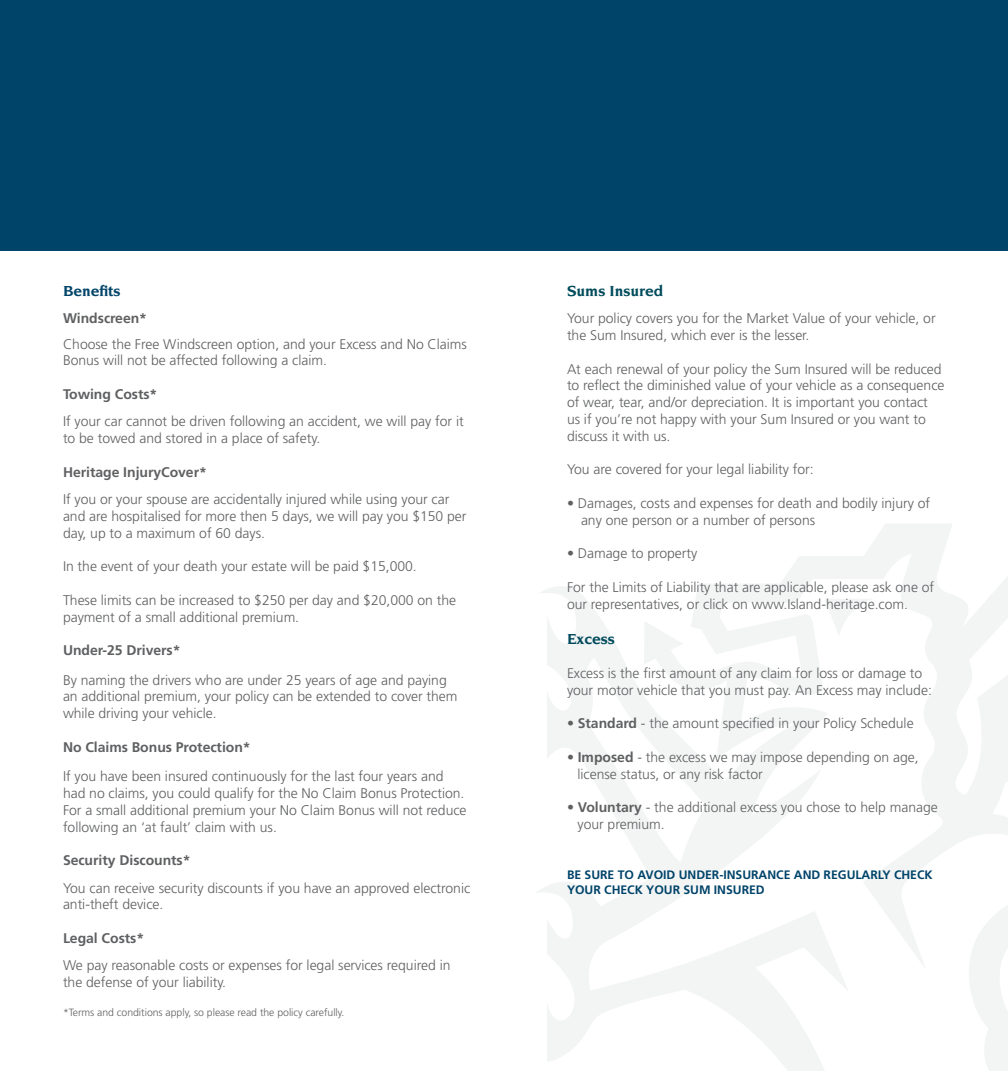
<style>
.page{position:relative;width:1008px;height:1071px;background:#fff}
.page>*{position:absolute;margin:0;border:0;box-sizing:border-box;transform-origin:0 0}
.t1{font:700 15.75px "Novarese";letter-spacing:-.005em;color:#004b5c}
.t2{font:700 15.75px "Novarese";letter-spacing:-.005em;color:#00446a}
.t3{font:300 14px/16.8px "Frutiger LT";letter-spacing:-.005em;color:#5f6062}
.t4{font:700 14px "Frutiger LT";letter-spacing:-.005em;color:#5f6062}
.t5{font:700 12.25px/15.8px "Frutiger LT";letter-spacing:-.005em;color:#00446a}
.t6{font:300 10.5px "Frutiger LT";letter-spacing:-.005em;color:#5f6062}
.s1{font-weight:700}
</style>
<div class="page">
<div style="left:0;top:0;width:517px;height:251px;background:#00446a"></div>
<svg style="left:536px;top:524px;width:472px;height:547px"></svg>
<div style="left:490px;top:0;width:518px;height:251px;background:#00446a"></div>
<p class="t2" style="left:63px;top:282px;width:59px">Benefits</p>
<p class="t4" style="left:63px;top:310px;width:86px">Windscreen*</p>
<p class="t3" style="left:63px;top:336px;width:406px">Choose the Free Windscreen option, and your Excess and No Claims<br>Bonus will not be affected following a claim.</p>
<p class="t4" style="left:63px;top:386px;width:96px">Towing Costs*</p>
<p class="t3" style="left:63px;top:413px;width:402px">If your car cannot be driven following an accident, we will pay for it to be towed and stored in a place of safety.</p>
<p class="t4" style="left:63px;top:464px;width:145px">Heritage InjuryCover*</p>
<p class="t3" style="left:63px;top:491px;width:405px">If you or your spouse are accidentally injured while using your car and are hospitalised for more then 5 days, we will pay you $150 per day, up to a maximum of 60 days.</p>
<p class="t3" style="left:63px;top:558px;width:355px">In the event of your death your estate will be paid $15,000.</p>
<p class="t3" style="left:63px;top:592px;width:395px">These limits can be increased to $250 per day and $20,000 on the payment of a small additional premium.</p>
<p class="t4" style="left:63px;top:642px;width:119px">Under-25 Drivers*</p>
<p class="t3" style="left:63px;top:672px;width:396px">By naming the drivers who are under 25 years of age and paying an additional premium, your policy can be extended to cover them while driving your vehicle.</p>
<p class="t4" style="left:63px;top:739px;width:189px">No Claims Bonus Protection*</p>
<p class="t3" style="left:63px;top:768px;width:405px">If you have been insured continuously for the last four years and had no claims, you could qualify for the No Claim Bonus Protection.<br>For a small additional premium your No Claim Bonus will not reduce following an ‘at fault’ claim with us.</p>
<p class="t4" style="left:63px;top:852px;width:129px">Security Discounts*</p>
<p class="t3" style="left:63px;top:880px;width:409px">You can receive security discounts if you have an approved electronic anti-theft device.</p>
<p class="t4" style="left:63px;top:930px;width:83px">Legal Costs*</p>
<p class="t3" style="left:63px;top:957px;width:389px">We pay reasonable costs or expenses for legal services required in the defense of your liability.</p>
<p class="t6" style="left:63px;top:1006px;width:283px">*Terms and conditions apply, so please read the policy carefully.</p>
<p class="t1" style="left:567px;top:282px;width:98px">Sums Insured</p>
<p class="t3" style="left:567px;top:310px;width:370px">Your policy covers you for the Market Value of your vehicle, or the Sum Insured, which ever is the lesser.</p>
<p class="t3" style="left:567px;top:360px;width:379px">At each renewal of your policy the Sum Insured will be reduced to reflect the diminished value of your vehicle as a consequence of wear, tear, and/or depreciation. It is important you contact us if you’re not happy with your Sum Insured or you want to discuss it with us.</p>
<p class="t3" style="left:567px;top:461px;width:248px">You are covered for your legal liability for:</p>
<p class="t3" style="left:581px;top:495px;width:351px;text-indent:-14px">• Damages, costs and expenses for death and bodily injury of any one person or a number of persons</p>
<p class="t3" style="left:567px;top:545px;width:132px">• Damage to property</p>
<p class="t3" style="left:567px;top:579px;width:369px">For the Limits of Liability that are applicable, please ask one of our representatives, or click on www.Island-heritage.com.</p>
<p class="t1" style="left:567px;top:630px;width:49px">Excess</p>
<p class="t3" style="left:567px;top:665px;width:366px">Excess is the first amount of any claim for loss or damage to your motor vehicle that you must pay. An Excess may include:</p>
<p class="t3" style="left:567px;top:715px;width:348px">• <span class="s1">Standard</span> - the amount specified in your Policy Schedule</p>
<p class="t3" style="left:578px;top:749px;width:343px;text-indent:-10px">• <span class="s1">Imposed</span> - the excess we may impose depending on age, license status, or any risk factor</p>
<p class="t3" style="left:578px;top:799px;width:362px;text-indent:-10px">• <span class="s1">Voluntary</span> - the additional excess you chose to help manage your premium.</p>
<p class="t5" style="left:567px;top:866px;width:367px">BE SURE TO AVOID UNDER-INSURANCE AND REGULARLY CHECK<br>YOUR CHECK YOUR SUM INSURED</p>
</div>
